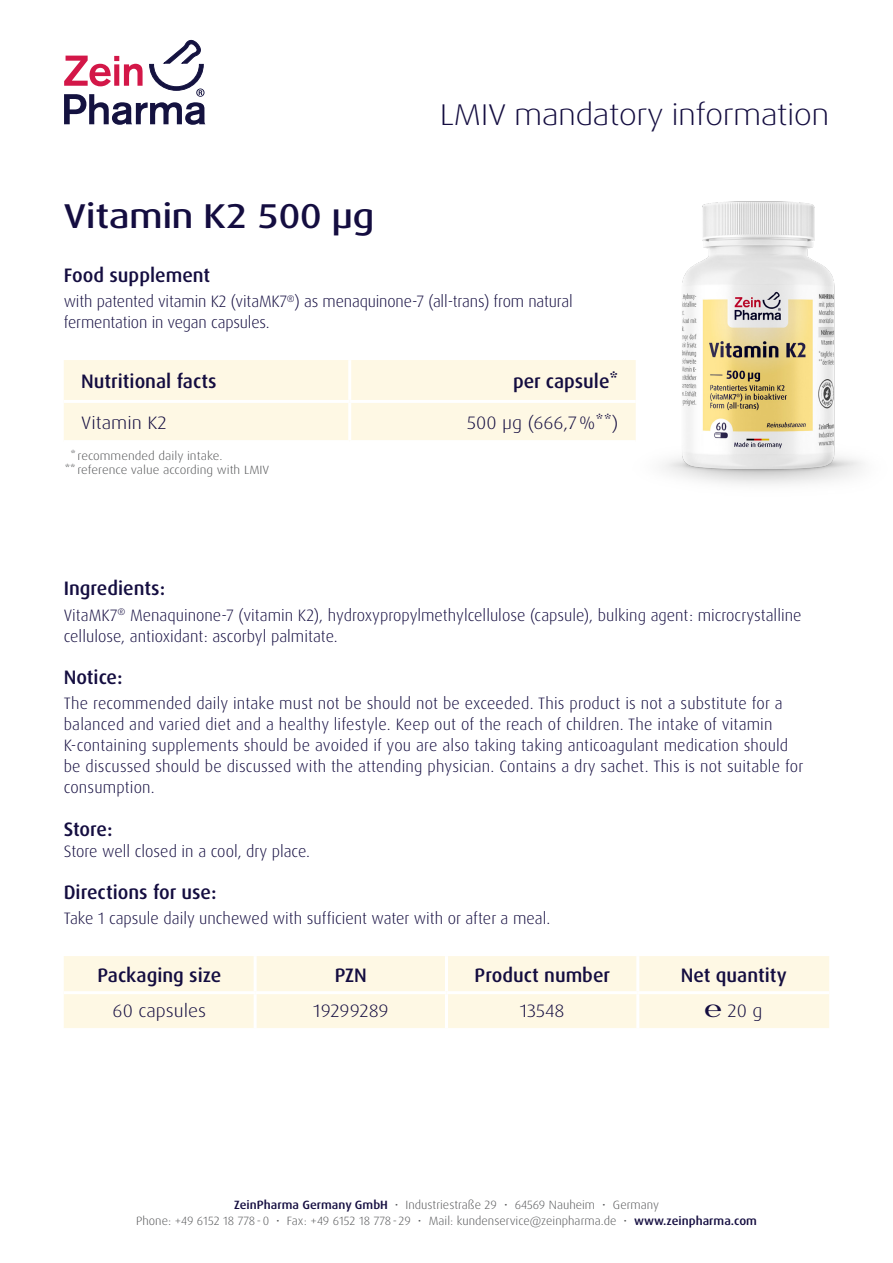
<style>
.page{position:relative;width:893px;height:1263px;background:#fff}
.page>*{position:absolute;margin:0;border:0;box-sizing:border-box;transform-origin:0 0}
.t1{font:500 expanded 34.5px "Dax Pro";color:#140d40}
.t2{font:300 expanded 30px "Dax Pro";color:#140d40}
.t3{font:500 19.5px "Dax Pro";color:#140d40}
.Fließtext{font:300 18px "Dax Pro";color:#140d40;scale:1.1 1}
.t4{font:300 16.5px/21px "Dax Pro";letter-spacing:.005em;color:#140d40}
.Fließtext-2{font:300 12px "Dax Pro";color:#57585a;scale:1.05 1}
.Fließtext-3{font:300 12px "Dax Pro";color:#57585a;scale:1.1 1}
.s1{font-weight:500;color:#140d40}
</style>
<div class="page">
<svg style="left:64px;top:39px;width:142px;height:86px"></svg>
<div style="left:64px;top:360px;width:534px;height:80px;background:#fef8e4"></div>
<hr style="left:348px;top:360px;width:3px;height:40px;background:#fff">
<hr style="left:64px;top:400px;width:286px;height:3px;background:#fff">
<hr style="left:350px;top:400px;width:286px;height:3px;background:#fff">
<hr style="left:348px;top:403px;width:3px;height:37px;background:#fff">
<img style="left:598px;top:201px;width:265px;height:284px">
<div style="left:64px;top:956px;width:765px;height:72px;background:#fef8e4"></div>
<hr style="left:254px;top:956px;width:3px;height:35px;background:#fff">
<hr style="left:445px;top:956px;width:3px;height:35px;background:#fff">
<hr style="left:636px;top:956px;width:3px;height:35px;background:#fff">
<hr style="left:64px;top:991px;width:191px;height:3px;background:#fff">
<hr style="left:255px;top:991px;width:191px;height:3px;background:#fff">
<hr style="left:254px;top:994px;width:3px;height:34px;background:#fff">
<hr style="left:446px;top:991px;width:192px;height:3px;background:#fff">
<hr style="left:445px;top:994px;width:3px;height:34px;background:#fff">
<hr style="left:638px;top:991px;width:191px;height:3px;background:#fff">
<hr style="left:636px;top:994px;width:3px;height:34px;background:#fff">
<p class="t2" style="left:440px;top:96px;width:391px">LMIV mandatory information</p>
<p class="t1" style="left:64px;top:194px;width:312px">Vitamin K2 500 μg</p>
<p class="t3" style="left:64px;top:262px;width:148px">Food supplement</p>
<p class="t4" style="left:64px;top:291px;width:510px">with patented vitamin K2 (vitaMK7<sup>®</sup>) as menaquinone-7 (all-trans) from natural fermentation in vegan capsules.</p>
<p class="t3" style="left:81px;top:369px;width:137px">Nutritional facts</p>
<p class="t3" style="left:513px;top:369px;width:107px">per capsule*</p>
<p class="Fließtext" style="left:81px;top:411px;width:79px">Vitamin K2</p>
<p class="Fließtext" style="left:467px;top:411px;width:139px">500 μg (666,7%**)</p>
<p class="Fließtext-3" style="left:70px;top:448px;width:140px">* recommended daily intake.</p>
<p class="Fließtext-3" style="left:65px;top:462px;width:187px">** reference value according with LMIV</p>
<p class="t3" style="left:64px;top:576px;width:103px">Ingredients:</p>
<p class="t4" style="left:64px;top:604px;width:739px">VitaMK7<sup>®</sup> Menaquinone-7 (vitamin K2), hydroxypropylmethylcellulose (capsule), bulking agent: microcrystalline cellulose, antioxidant: ascorbyl palmitate.</p>
<p class="t3" style="left:64px;top:665px;width:60px">Notice:</p>
<p class="t4" style="left:64px;top:693px;width:741px">The recommended daily intake must not be should not be exceeded. This product is not a substitute for a balanced and varied diet and a healthy lifestyle. Keep out of the reach of children. The intake of vitamin K-containing supplements should be avoided if you are also taking taking anticoagulant medication should be discussed should be discussed with the attending physician. Contains a dry sachet. This is not suitable for consumption.</p>
<p class="t3" style="left:64px;top:816px;width:50px">Store:</p>
<p class="t4" style="left:64px;top:840px;width:248px">Store well closed in a cool, dry place.</p>
<p class="t3" style="left:64px;top:879px;width:154px">Directions for use:</p>
<p class="t4" style="left:64px;top:908px;width:488px">Take 1 capsule daily unchewed with sufficient water with or after a meal.</p>
<p class="t3" style="left:97px;top:963px;width:125px">Packaging size</p>
<p class="t3" style="left:335px;top:963px;width:34px">PZN</p>
<p class="t3" style="left:475px;top:963px;width:137px">Product number</p>
<p class="t3" style="left:681px;top:963px;width:107px">Net quantity</p>
<p class="Fließtext" style="left:113px;top:999px;width:87px">60 capsules</p>
<p class="Fließtext" style="left:313px;top:999px;width:70px">19299289</p>
<p class="Fließtext" style="left:520px;top:999px;width:42px">13548</p>
<p class="Fließtext" style="left:705px;top:999px;width:54px">℮ 20 g</p>
<p class="Fließtext-2" style="left:234px;top:1197px;width:406px"><span class="s1">ZeinPharma Germany GmbH</span> • Industriestraße 29 • 64569 Nauheim • Germany</p>
<p class="Fließtext-2" style="left:136px;top:1213px;width:593px">Phone: +49 6152 18 778-0 • Fax: +49 6152 18 778- 29 • Mail: kundenservice@zeinpharma.de • <span class="s1">www.zeinpharma.com</span></p>
</div>
